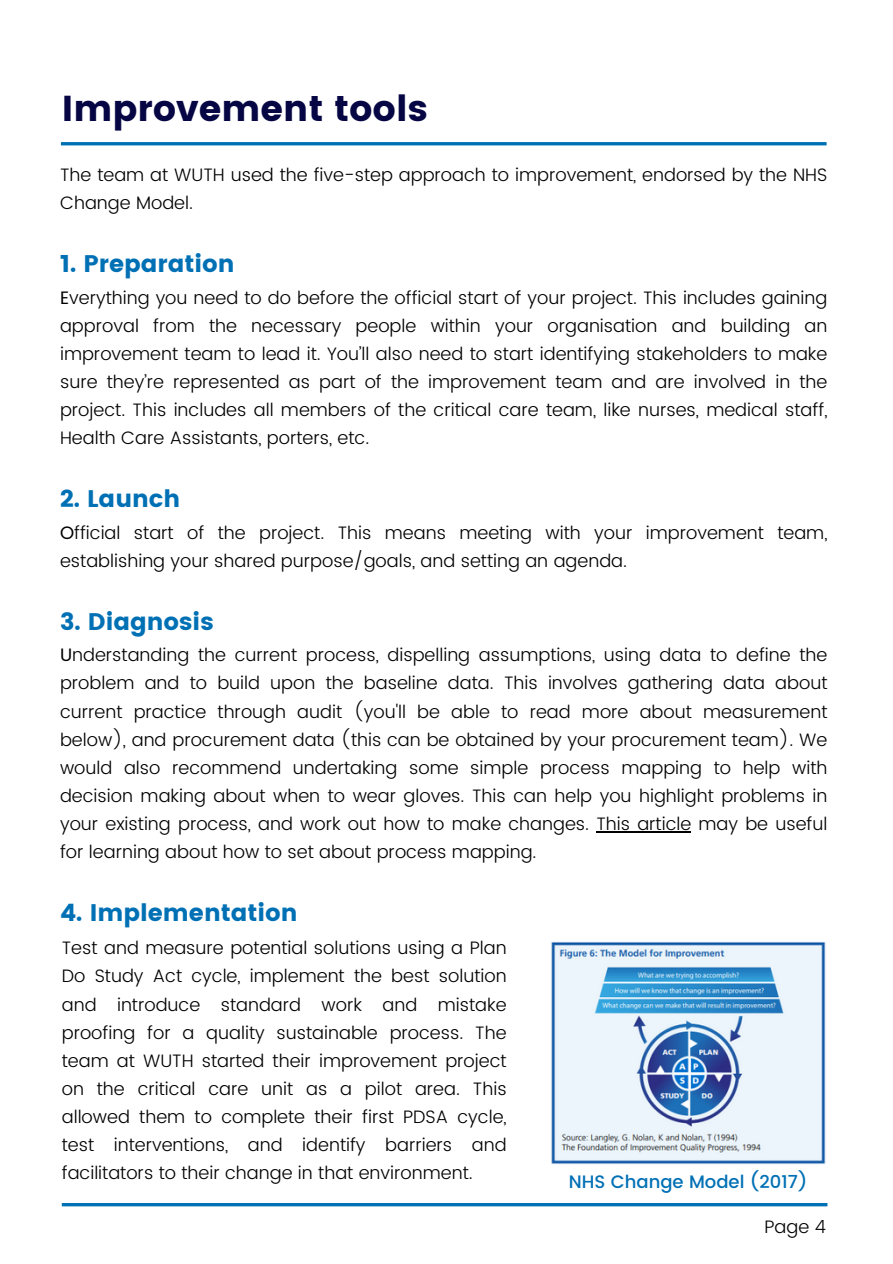
<style>
.page{position:relative;width:893px;height:1264px;background:#fff}
.page>*{position:absolute;margin:0;border:0;box-sizing:border-box;transform-origin:0 0}
.t1{font:36px "Poppins";color:#060644}
.t2{font:24px "Poppins";color:#0070b5}
.t3{font:300 18px/28px "Poppins";color:#000;text-align:justify}
.t4{font:500 18px "Poppins";color:#0070b5}
.s1{font-weight:400}
</style>
<div class="page">
<hr style="left:61px;top:142px;width:765px;height:3px;background:#0070b5">
<hr style="left:596px;top:831px;width:95px;height:1px;background:#000">
<img style="left:551px;top:941px;width:275px;height:223px">
<hr style="left:62px;top:1203px;width:765px;height:3px;background:#0070b5">
<p class="t1" style="left:62px;top:87px;width:367px">Improvement tools</p>
<p class="t3" style="left:60px;top:161px;width:768px">The team at WUTH used the five-step approach to improvement, endorsed by the NHS<br>Change Model.</p>
<p class="t2" style="left:60px;top:250px;width:176px">1. Preparation</p>
<p class="t3" style="left:60px;top:283px;width:768px"><span class="s1">E</span>verything you need to do before the official start of your project. This includes gaining approval from the necessary people within your organisation and building an improvement team to lead it. You’ll also need to start identifying stakeholders to make sure they’re represented as part of the improvement team and are involved in the project. This includes all members of the critical care team, like nurses, medical staff, Health Care Assistants, porters, etc.</p>
<p class="t2" style="left:60px;top:485px;width:121px">2. Launch</p>
<p class="t3" style="left:60px;top:518px;width:768px"><span class="s1">O</span>fficial start of the project. This means meeting with your improvement team, establishing your shared purpose/goals, and setting an agenda.</p>
<p class="t2" style="left:60px;top:607px;width:155px">3. Diagnosis</p>
<p class="t3" style="left:60px;top:641px;width:768px"><span class="s1">U</span>nderstanding the current process, dispelling assumptions, using data to define the problem and to build upon the baseline data. This involves gathering data about current practice through audit (you'll be able to read more about measurement below), and procurement data (this can be obtained by your procurement team). We would also recommend undertaking some simple process mapping to help with decision making about when to wear gloves. This can help you highlight problems in your existing process, and work out how to make changes. This article may be useful for learning about how to set about process mapping.</p>
<p class="t2" style="left:60px;top:898px;width:239px">4. Implementation</p>
<p class="t3" style="left:62px;top:934px;width:446px">Test and measure potential solutions using a Plan Do Study Act cycle, implement the best solution and introduce standard work and mistake proofing for a quality sustainable process. The team at WUTH started their improvement project on the critical care unit as a pilot area. This allowed them to complete their first PDSA cycle, test interventions, and identify barriers and facilitators to their change in that environment.</p>
<p class="t4" style="left:569px;top:1171px;width:240px">NHS Change Model (2017)</p>
<p class="t3" style="left:764px;top:1212px;width:63px">Page 4</p>
</div>
